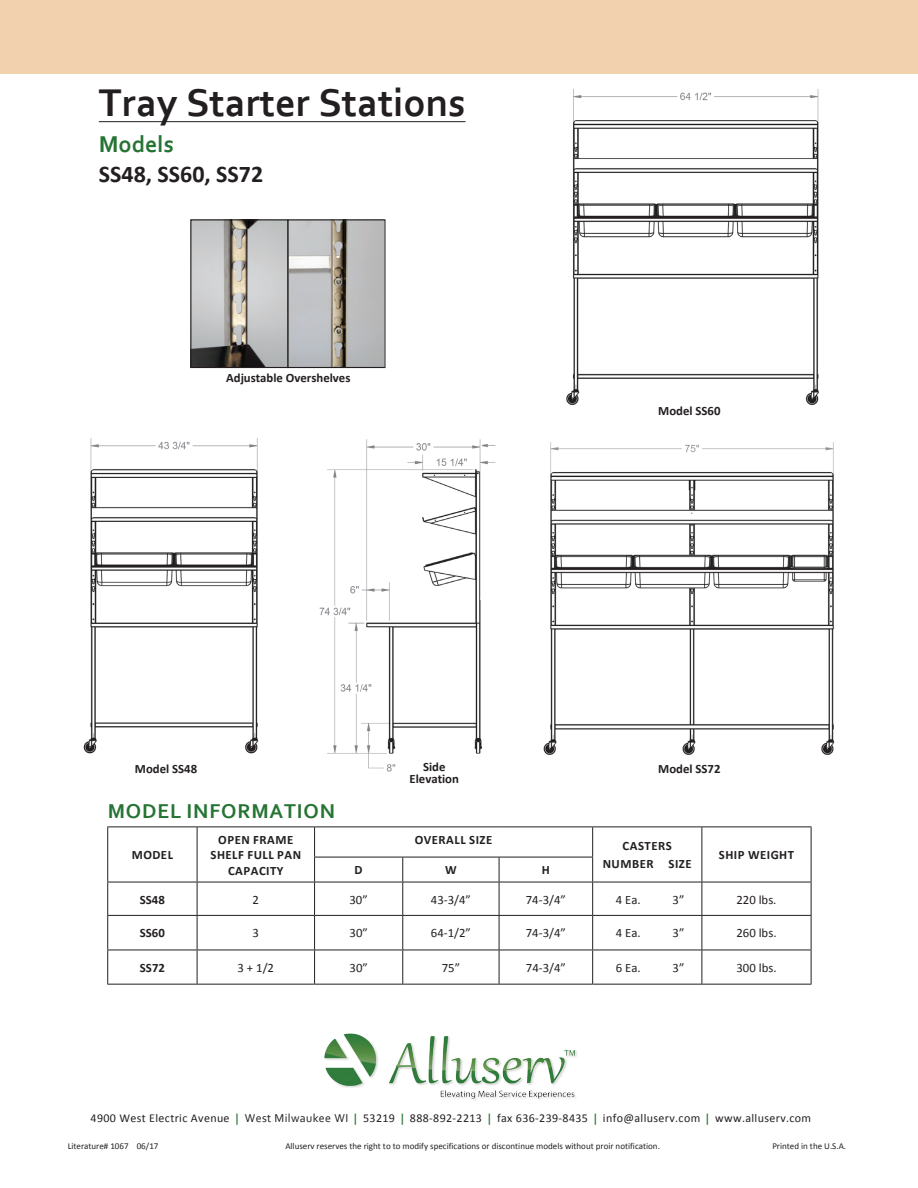
<style>
.page{position:relative;width:918px;height:1188px;background:#fff}
.page>*{position:absolute;margin:0;border:0;box-sizing:border-box;transform-origin:0 0}
.t1{font:700 40.5px "Corbel";color:#231f20}
.t2{font:700 24px "Calibri";color:#231f20}
.t3{font:700 24px "Corbel";color:#267434}
.t4{font:700 21px "Corbel";letter-spacing:.04em;color:#267434}
.t5{font:12.75px "Calibri";color:#231f20}
.t6{font:700 12.75px "Calibri";color:#231f20}
.t7{font:700 12.75px/15.3px "Calibri";letter-spacing:.04em;color:#231f20;text-align:center}
.t8{font:12px "Calibri";letter-spacing:.03em;color:#231f20}
.t9{font:9px "Calibri";color:#231f20}
.s1{font-family:"Corbel";font-weight:700;color:#267434}
.s2{font-family:"Corbel"}
</style>
<div class="page">
<div style="left:0;top:0;width:918px;height:73px;background:#f2d2ae"></div>
<hr style="left:99px;top:121px;width:367px;height:1px;background:#231f20">
<svg style="left:108px;top:827px;width:703px;height:157px"></svg>
<hr style="left:107px;top:826px;width:90px;height:1px;background:#231f20">
<hr style="left:107px;top:827px;width:1px;height:30px;background:#231f20">
<hr style="left:197px;top:826px;width:118px;height:1px;background:#231f20">
<hr style="left:197px;top:827px;width:1px;height:30px;background:#231f20">
<hr style="left:315px;top:826px;width:88px;height:1px;background:#231f20">
<hr style="left:314px;top:827px;width:1px;height:30px;background:#231f20">
<hr style="left:403px;top:826px;width:96px;height:1px;background:#231f20">
<hr style="left:499px;top:826px;width:94px;height:1px;background:#231f20">
<hr style="left:593px;top:826px;width:109px;height:1px;background:#231f20">
<hr style="left:592px;top:827px;width:1px;height:30px;background:#231f20">
<hr style="left:702px;top:826px;width:109px;height:1px;background:#231f20">
<hr style="left:702px;top:827px;width:1px;height:30px;background:#231f20">
<hr style="left:811px;top:827px;width:1px;height:30px;background:#231f20">
<svg style="left:107px;top:857px;width:1px;height:25px"></svg>
<svg style="left:197px;top:857px;width:1px;height:25px"></svg>
<hr style="left:314px;top:857px;width:89px;height:1px;background:#231f20">
<svg style="left:314px;top:857px;width:1px;height:25px"></svg>
<hr style="left:403px;top:857px;width:96px;height:1px;background:#231f20">
<svg style="left:402px;top:857px;width:1px;height:25px"></svg>
<hr style="left:499px;top:857px;width:94px;height:1px;background:#231f20">
<svg style="left:499px;top:857px;width:1px;height:25px"></svg>
<svg style="left:592px;top:857px;width:1px;height:25px"></svg>
<svg style="left:702px;top:857px;width:1px;height:25px"></svg>
<svg style="left:811px;top:857px;width:1px;height:25px"></svg>
<hr style="left:107px;top:882px;width:90px;height:1px;background:#231f20">
<hr style="left:107px;top:882px;width:1px;height:33px;background:#231f20">
<hr style="left:197px;top:882px;width:118px;height:1px;background:#231f20">
<hr style="left:197px;top:882px;width:1px;height:33px;background:#231f20">
<hr style="left:315px;top:882px;width:88px;height:1px;background:#231f20">
<hr style="left:314px;top:882px;width:1px;height:33px;background:#231f20">
<hr style="left:403px;top:882px;width:96px;height:1px;background:#231f20">
<hr style="left:402px;top:882px;width:1px;height:33px;background:#231f20">
<hr style="left:499px;top:882px;width:94px;height:1px;background:#231f20">
<hr style="left:499px;top:882px;width:1px;height:33px;background:#231f20">
<hr style="left:593px;top:882px;width:109px;height:1px;background:#231f20">
<hr style="left:592px;top:882px;width:1px;height:33px;background:#231f20">
<hr style="left:702px;top:882px;width:109px;height:1px;background:#231f20">
<hr style="left:702px;top:882px;width:1px;height:33px;background:#231f20">
<hr style="left:811px;top:882px;width:1px;height:33px;background:#231f20">
<hr style="left:107px;top:915px;width:90px;height:1px;background:#231f20">
<hr style="left:107px;top:916px;width:1px;height:34px;background:#231f20">
<hr style="left:197px;top:915px;width:118px;height:1px;background:#231f20">
<hr style="left:197px;top:916px;width:1px;height:34px;background:#231f20">
<hr style="left:315px;top:915px;width:88px;height:1px;background:#231f20">
<hr style="left:314px;top:916px;width:1px;height:34px;background:#231f20">
<hr style="left:403px;top:915px;width:96px;height:1px;background:#231f20">
<hr style="left:402px;top:916px;width:1px;height:34px;background:#231f20">
<hr style="left:499px;top:915px;width:94px;height:1px;background:#231f20">
<hr style="left:499px;top:916px;width:1px;height:34px;background:#231f20">
<hr style="left:593px;top:915px;width:109px;height:1px;background:#231f20">
<hr style="left:592px;top:916px;width:1px;height:34px;background:#231f20">
<hr style="left:702px;top:915px;width:109px;height:1px;background:#231f20">
<hr style="left:702px;top:916px;width:1px;height:34px;background:#231f20">
<hr style="left:811px;top:916px;width:1px;height:34px;background:#231f20">
<hr style="left:107px;top:950px;width:90px;height:1px;background:#231f20">
<hr style="left:107px;top:950px;width:1px;height:34px;background:#231f20">
<hr style="left:197px;top:950px;width:118px;height:1px;background:#231f20">
<hr style="left:197px;top:950px;width:1px;height:34px;background:#231f20">
<hr style="left:315px;top:950px;width:88px;height:1px;background:#231f20">
<hr style="left:314px;top:950px;width:1px;height:34px;background:#231f20">
<hr style="left:403px;top:950px;width:96px;height:1px;background:#231f20">
<hr style="left:402px;top:950px;width:1px;height:34px;background:#231f20">
<hr style="left:499px;top:950px;width:94px;height:1px;background:#231f20">
<hr style="left:499px;top:950px;width:1px;height:34px;background:#231f20">
<hr style="left:593px;top:950px;width:109px;height:1px;background:#231f20">
<hr style="left:592px;top:950px;width:1px;height:34px;background:#231f20">
<hr style="left:702px;top:950px;width:109px;height:1px;background:#231f20">
<hr style="left:702px;top:950px;width:1px;height:34px;background:#231f20">
<hr style="left:811px;top:950px;width:1px;height:34px;background:#231f20">
<hr style="left:107px;top:984px;width:90px;height:1px;background:#231f20">
<hr style="left:197px;top:984px;width:118px;height:1px;background:#231f20">
<hr style="left:315px;top:984px;width:88px;height:1px;background:#231f20">
<hr style="left:403px;top:984px;width:96px;height:1px;background:#231f20">
<hr style="left:499px;top:984px;width:94px;height:1px;background:#231f20">
<hr style="left:593px;top:984px;width:109px;height:1px;background:#231f20">
<hr style="left:702px;top:984px;width:109px;height:1px;background:#231f20">
<img style="left:324px;top:1033px;width:253px;height:67px">
<img style="left:319px;top:439px;width:177px;height:333px">
<img style="left:83px;top:438px;width:176px;height:316px">
<img style="left:543px;top:443px;width:292px;height:312px">
<img style="left:566px;top:89px;width:253px;height:316px">
<img style="left:289px;top:221px;width:95px;height:145px">
<div style="left:287px;top:219px;width:99px;height:149px;border:1px solid #231f20"></div>
<img style="left:192px;top:221px;width:94px;height:145px">
<div style="left:190px;top:219px;width:98px;height:149px;border:1px solid #231f20"></div>
<h1 class="t1" style="left:99px;top:77px;width:368px">Tray Starter Stations</h1>
<h2 class="t3" style="left:99px;top:129px;width:77px">Models</h2>
<h2 class="t2" style="left:99px;top:158px;width:166px">SS48, SS60, SS72</h2>
<h3 class="t6" style="left:226px;top:370px;width:126px">Adjustable Overshelves</h3>
<h3 class="t6" style="left:658px;top:402px;width:64px">Model SS60</h3>
<h3 class="t6" style="left:135px;top:760px;width:64px">Model SS48</h3>
<h3 class="t4" style="left:108px;top:798px;width:229px">MODEL INFORMATION</h3>
<h3 class="t6" style="left:423px;top:758px;width:24px">Side</h3>
<h3 class="t6" style="left:658px;top:760px;width:64px">Model SS72</h3>
<h3 class="t6" style="left:410px;top:770px;width:51px">Elevation</h3>
<h3 class="t6" style="left:132px;top:847px;width:43px">MODEL</h3>
<h3 class="t7" style="left:211px;top:832px;width:92px">OPEN FRAME<br>SHELF FULL PAN<br>CAPACITY</h3>
<h3 class="t7" style="left:415px;top:832px;width:79px">OVERALL SIZE</h3>
<h3 class="t6" style="left:355px;top:862px;width:10px">D</h3>
<h3 class="t6" style="left:445px;top:862px;width:13px">W</h3>
<h3 class="t6" style="left:542px;top:862px;width:10px">H</h3>
<h3 class="t7" style="left:603px;top:837px;width:91px;line-height:18px">CASTERS<br>NUMBER SIZE</h3>
<h3 class="t7" style="left:719px;top:847px;width:77px">SHIP WEIGHT</h3>
<h3 class="t6" style="left:140px;top:891px;width:26px">SS48</h3>
<h3 class="t5" style="left:253px;top:891px;width:8px">2</h3>
<h3 class="t5" style="left:350px;top:891px;width:20px">30”</h3>
<h3 class="t5" style="left:431px;top:891px;width:42px">43-3/4”</h3>
<h3 class="t5" style="left:526px;top:891px;width:42px">74-3/4”</h3>
<h3 class="t5" style="left:616px;top:891px;width:26px">4 Ea.</h3>
<h3 class="t5" style="left:673px;top:891px;width:13px">3”</h3>
<h3 class="t5" style="left:736px;top:891px;width:42px">220 lbs.</h3>
<h3 class="t6" style="left:140px;top:925px;width:26px">SS60</h3>
<h3 class="t5" style="left:253px;top:925px;width:8px">3</h3>
<h3 class="t5" style="left:350px;top:925px;width:20px">30”</h3>
<h3 class="t5" style="left:431px;top:925px;width:42px">64-1/2”</h3>
<h3 class="t5" style="left:526px;top:925px;width:42px">74-3/4”</h3>
<h3 class="t5" style="left:616px;top:925px;width:26px">4 Ea.</h3>
<h3 class="t5" style="left:673px;top:925px;width:13px">3”</h3>
<h3 class="t5" style="left:736px;top:925px;width:42px">260 lbs.</h3>
<h3 class="t6" style="left:140px;top:959px;width:26px">SS72</h3>
<h3 class="t5" style="left:238px;top:960px;width:38px">3 + 1/2</h3>
<h3 class="t5" style="left:350px;top:960px;width:20px">30”</h3>
<h3 class="t5" style="left:442px;top:960px;width:20px">75”</h3>
<h3 class="t5" style="left:526px;top:960px;width:42px">74-3/4”</h3>
<h3 class="t5" style="left:616px;top:960px;width:26px">6 Ea.</h3>
<h3 class="t5" style="left:673px;top:960px;width:13px">3”</h3>
<h3 class="t5" style="left:736px;top:960px;width:42px">300 lbs.</h3>
<h3 class="t8" style="left:91px;top:1110px;width:722px">4900 West Electric Avenue <span class="s1">|</span> <span class="s2">West Milwaukee WI</span> <span class="s1">|</span> 53219 <span class="s1">|</span> 888-892-2213 <span class="s1">|</span> fax 636-239-8435 <span class="s1">|</span> info@alluserv.com <span class="s1">|</span> www.alluserv.com</h3>
<p class="t9" style="left:68px;top:1140px;width:92px">Literature# 1067 06/17</p>
<p class="t9" style="left:285px;top:1140px;width:376px">Alluserv reserves the right to to modify specifications or discontinue models without proir notification.</p>
<p class="t9" style="left:772px;top:1140px;width:75px">Printed in the U.S.A.</p>
</div>
